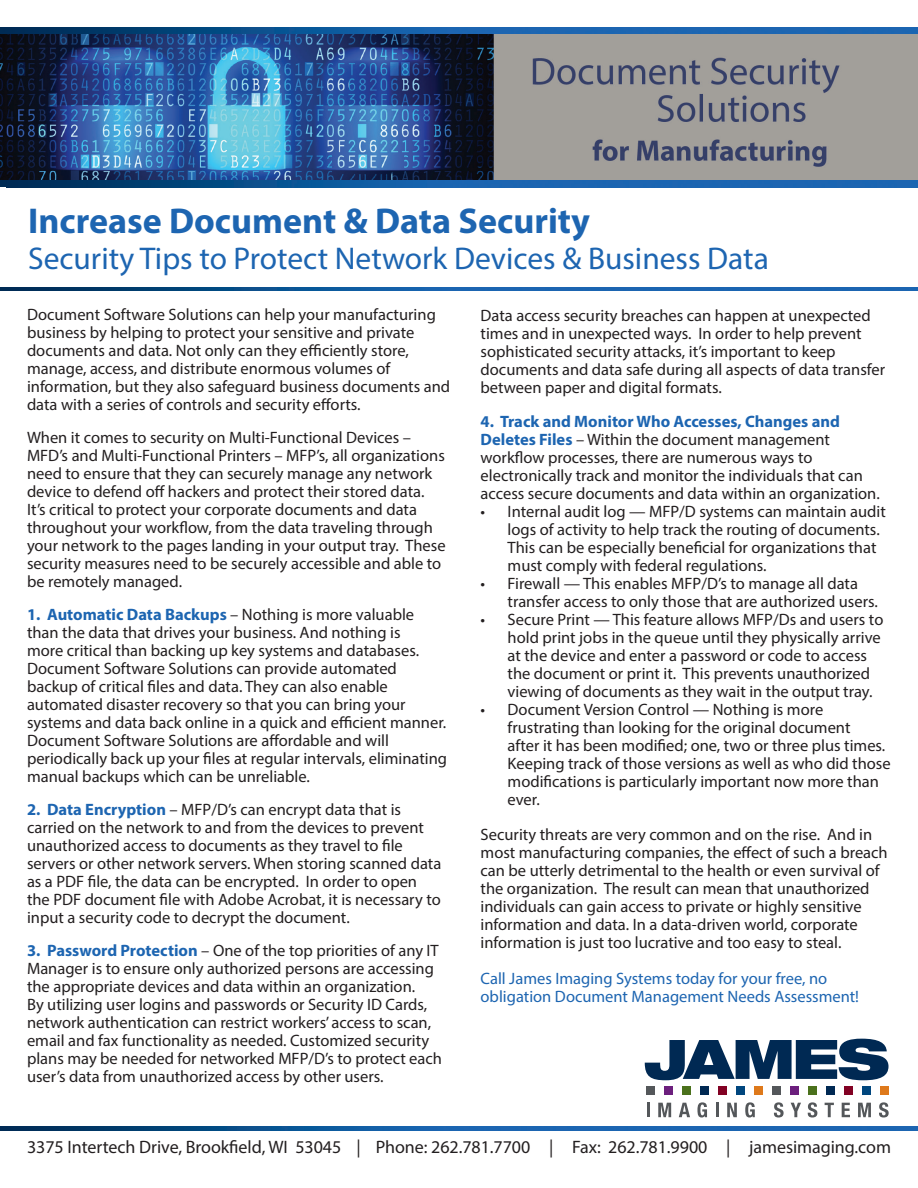
<style>
.page{position:relative;width:918px;height:1188px;background:#fff}
.page>*{position:absolute;margin:0;border:0;box-sizing:border-box;transform-origin:0 0}
.t1{font:700 36px "Myriad Pro";color:#1d65b1}
.t2{font:31.5px "Myriad Pro";color:#1d65b1}
.t3{font:18px "Myriad Pro";letter-spacing:-.005em;color:#231f20}
.t4{font:16.5px/18px "Myriad Pro";color:#231f20}
.t5{font:16.5px/18px "Myriad Pro";color:#1d65b1}
.s1{font-weight:700;color:#1d65b1}
</style>
<div class="page">
<svg style="left:645px;top:1039px;width:244px;height:41px"></svg>
<hr style="left:647px;top:1103px;width:3px;height:14px;background:#54575a">
<svg style="left:658px;top:1103px;width:13px;height:14px"></svg>
<svg style="left:679px;top:1103px;width:11px;height:14px"></svg>
<svg style="left:697px;top:1102px;width:10px;height:16px"></svg>
<hr style="left:716px;top:1103px;width:3px;height:14px;background:#54575a">
<svg style="left:727px;top:1103px;width:10px;height:14px"></svg>
<svg style="left:745px;top:1102px;width:10px;height:16px"></svg>
<svg style="left:774px;top:1102px;width:10px;height:16px"></svg>
<svg style="left:791px;top:1103px;width:10px;height:14px"></svg>
<svg style="left:808px;top:1102px;width:9px;height:16px"></svg>
<svg style="left:825px;top:1103px;width:9px;height:14px"></svg>
<svg style="left:842px;top:1103px;width:8px;height:14px"></svg>
<svg style="left:858px;top:1103px;width:13px;height:14px"></svg>
<svg style="left:879px;top:1102px;width:10px;height:16px"></svg>
<div style="left:646px;top:1086px;width:9px;height:9px;background:#54575a"></div>
<div style="left:664px;top:1086px;width:9px;height:9px;background:#6c1f7d"></div>
<div style="left:682px;top:1086px;width:9px;height:9px;background:#4b711c"></div>
<div style="left:700px;top:1086px;width:9px;height:9px;background:#002953"></div>
<div style="left:718px;top:1086px;width:9px;height:9px;background:#820123"></div>
<div style="left:736px;top:1086px;width:9px;height:9px;background:#00467e"></div>
<div style="left:754px;top:1086px;width:9px;height:9px;background:#de791b"></div>
<div style="left:790px;top:1086px;width:9px;height:9px;background:#6c1f7d"></div>
<div style="left:808px;top:1086px;width:9px;height:9px;background:#4b711c"></div>
<div style="left:826px;top:1086px;width:9px;height:9px;background:#002953"></div>
<div style="left:844px;top:1086px;width:9px;height:9px;background:#820123"></div>
<div style="left:862px;top:1086px;width:9px;height:9px;background:#00467e"></div>
<div style="left:880px;top:1086px;width:9px;height:9px;background:#de791b"></div>
<div style="left:772px;top:1086px;width:9px;height:9px;background:#54575a"></div>
<img style="left:4px;top:27px;width:914px;height:8px">
<img style="left:1px;top:1127px;width:917px;height:4px">
<img style="left:7px;top:180px;width:911px;height:7px">
<img style="left:5px;top:287px;width:913px;height:4px">
<img style="left:0;top:35px;width:918px;height:145px">
<p class="t1" style="left:28px;top:197px;width:564px">Increase Document &amp; Data Security</p>
<p class="t2" style="left:28px;top:239px;width:742px">Security Tips to Protect Network Devices &amp; Business Data</p>
<p class="t4" style="left:27px;top:305px;width:425px">Document Software Solutions can help your manufacturing business by helping to protect your sensitive and private documents and data. Not only can they efficiently store, manage, access, and distribute enormous volumes of information, but they also safeguard business documents and data with a series of controls and security efforts.</p>
<p class="t4" style="left:27px;top:428px;width:420px">When it comes to security on Multi-Functional Devices – MFD’s and Multi-Functional Printers – MFP’s, all organizations need to ensure that they can securely manage any network device to defend off hackers and protect their stored data.<br>It’s critical to protect your corporate documents and data throughout your workflow, from the data traveling through your network to the pages landing in your output tray. These security measures need to be securely accessible and able to be remotely managed.</p>
<p class="t4" style="left:27px;top:605px;width:422px"><span class="s1">1. Automatic Data Backups</span> – Nothing is more valuable than the data that drives your business. And nothing is<br>more critical than backing up key systems and databases.<br>Document Software Solutions can provide automated backup of critical files and data. They can also enable automated disaster recovery so that you can bring your systems and data back online in a quick and efficient manner.<br>Document Software Solutions are affordable and will periodically back up your files at regular intervals, eliminating manual backups which can be unreliable.</p>
<p class="t4" style="left:27px;top:800px;width:416px"><span class="s1">2. Data Encryption</span> – MFP/D’s can encrypt data that is carried on the network to and from the devices to prevent unauthorized access to documents as they travel to file servers or other network servers. When storing scanned data as a PDF file, the data can be encrypted. In order to open the PDF document file with Adobe Acrobat, it is necessary to input a security code to decrypt the document.</p>
<p class="t4" style="left:27px;top:941px;width:417px"><span class="s1">3. Password Protection</span> – One of the top priorities of any IT Manager is to ensure only authorized persons are accessing the appropriate devices and data within an organization.<br>By utilizing user logins and passwords or Security ID Cards, network authentication can restrict workers’ access to scan, email and fax functionality as needed. Customized security plans may be needed for networked MFP/D’s to protect each user’s data from unauthorized access by other users.</p>
<p class="t4" style="left:481px;top:306px;width:406px">Data access security breaches can happen at unexpected times and in unexpected ways. In order to help prevent sophisticated security attacks, it’s important to keep documents and data safe during all aspects of data transfer between paper and digital formats.</p>
<p class="t4" style="left:481px;top:412px;width:401px"><span class="s1">4. Track and Monitor Who Accesses, Changes and Deletes Files</span> – Within the document management workflow processes, there are numerous ways to electronically track and monitor the individuals that can access secure documents and data within an organization.</p>
<p class="t4" style="left:508px;top:502px;width:380px;text-indent:-27px">• Internal audit log — MFP/D systems can maintain audit logs of activity to help track the routing of documents.<br>This can be especially beneficial for organizations that must comply with federal regulations.</p>
<p class="t4" style="left:508px;top:574px;width:372px;text-indent:-27px">• Firewall — This enables MFP/D’s to manage all data transfer access to only those that are authorized users.</p>
<p class="t4" style="left:508px;top:610px;width:377px;text-indent:-27px">• Secure Print — This feature allows MFP/Ds and users to hold print jobs in the queue until they physically arrive at the device and enter a password or code to access the document or print it. This prevents unauthorized viewing of documents as they wait in the output tray.</p>
<p class="t4" style="left:508px;top:700px;width:385px;text-indent:-27px">• Document Version Control — Nothing is more frustrating than looking for the original document<br>after it has been modified; one, two or three plus times.<br>Keeping track of those versions as well as who did those modifications is particularly important now more than ever.</p>
<p class="t4" style="left:481px;top:825px;width:409px">Security threats are very common and on the rise. And in most manufacturing companies, the effect of such a breach can be utterly detrimental to the health or even survival of the organization. The result can mean that unauthorized individuals can gain access to private or highly sensitive information and data. In a data-driven world, corporate information is just too lucrative and too easy to steal.</p>
<p class="t5" style="left:481px;top:969px;width:380px">Call James Imaging Systems today for your free, no obligation Document Management Needs Assessment!</p>
<p class="t3" style="left:27px;top:1136px;width:866px">3375 Intertech Drive, Brookfield, WI 53045 | Phone: 262.781.7700 | Fax: 262.781.9900 | jamesimaging.com</p>
</div>
